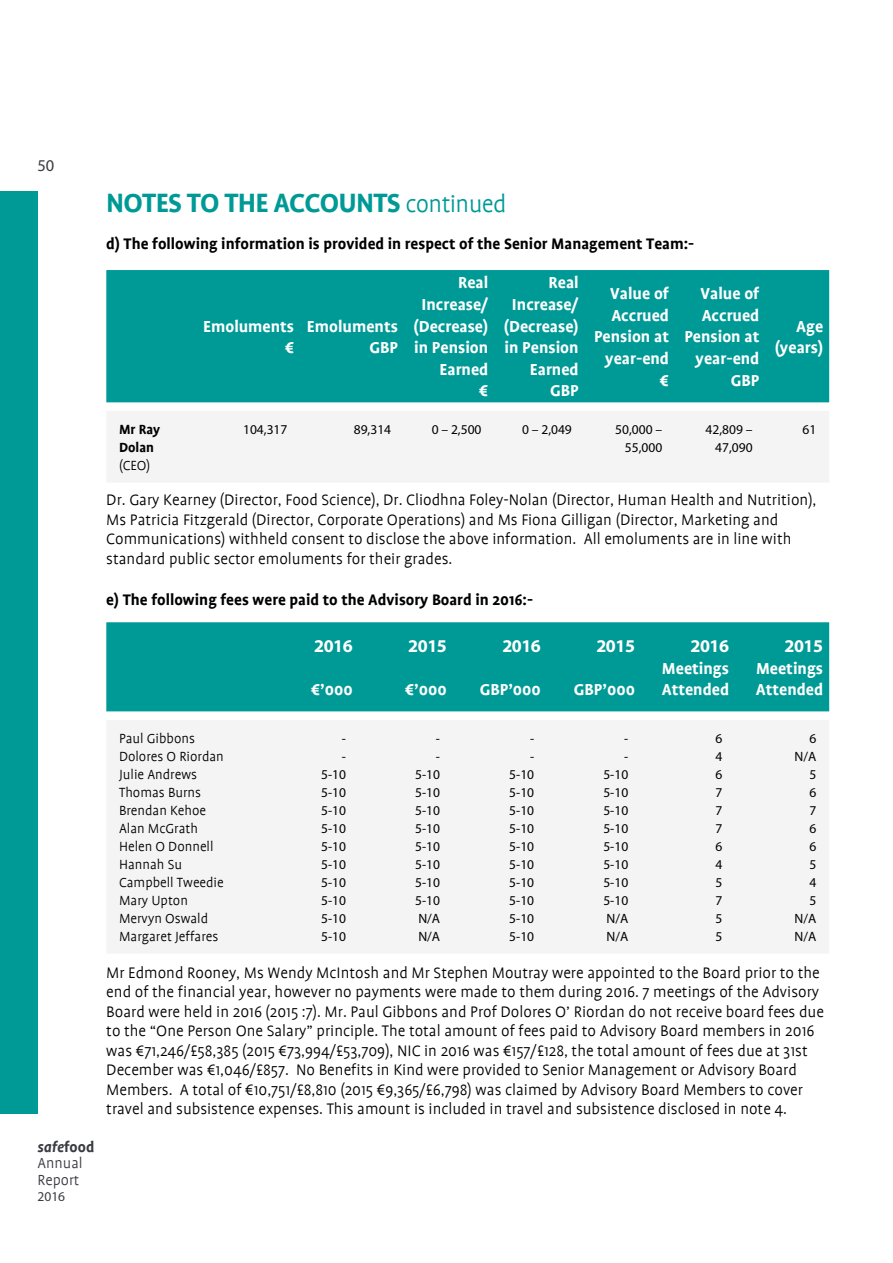
<style>
.page{position:relative;width:893px;height:1263px;background:#fff}
.page>*{position:absolute;margin:0;border:0;box-sizing:border-box;transform-origin:0 0}
.t1{font:700 30px "Profile";letter-spacing:-.025em;color:#009a96}
.t2{font:700 18px/21.6px "Profile";color:#fff;text-align:right}
.t3{font:700 18px "Myriad Pro";letter-spacing:-.025em;color:#fff}
.t4{font:300 17.25px/19.5px "Profile";color:#000}
.t5{font:700 17.25px "Profile";color:#000}
.t6{font:300 16.5px/16.5px "Profile";color:#393b41}
.t7{font:16.5px "Myriad Pro";color:#393b41}
.t8{font:300 15px/18px "Profile";color:#000}
.t9{font:700 15px/18px "Profile";color:#000}
.t10{font:13.5px/18px "Myriad Pro";color:#000;text-align:right}
.t11{font:13.5px "Myriad Pro";color:#393b41}
.s1{font-weight:300;font-size:27px}
.s2{font-weight:700;font-style:italic}
.s3{font-weight:700}
</style>
<div class="page">
<div style="left:0;top:191px;width:38px;height:923px;background:#009a96"></div>
<div style="left:106px;top:270px;width:723px;height:132px;background:#009a96"></div>
<div style="left:107px;top:411px;width:722px;height:71px;background:#f4f4f5"></div>
<div style="left:106px;top:622px;width:723px;height:89px;background:#009a96"></div>
<div style="left:107px;top:720px;width:722px;height:233px;background:#f4f4f5"></div>
<p class="t7" style="left:38px;top:155px;width:18px">50</p>
<h1 class="t1" style="left:106px;top:187px;width:402px">NOTES TO THE ACCOUNTS <span class="s1">continued</span></h1>
<p class="t5" style="left:106px;top:234px;width:589px">d) The following information is provided in respect of the Senior Management Team:-</p>
<p class="t2" style="left:203px;top:315px;width:93px">Emoluments ¤</p>
<p class="t2" style="left:307px;top:315px;width:93px">Emoluments<br>GBP</p>
<p class="t2" style="left:414px;top:272px;width:76px">Real<br>Increase/ (Decrease) in Pension<br>Earned<br>¤</p>
<p class="t2" style="left:504px;top:272px;width:76px">Real<br>Increase/ (Decrease) in Pension<br>Earned<br>GBP</p>
<p class="t2" style="left:594px;top:283px;width:77px">Value of<br>Accrued<br>Pension at year-end ¤</p>
<p class="t2" style="left:684px;top:283px;width:77px">Value of<br>Accrued<br>Pension at year-end<br>GBP</p>
<p class="t2" style="left:775px;top:315px;width:50px">Age (years)</p>
<p class="t9" style="left:119px;top:420px;width:43px">Mr Ray<br>Dolan</p>
<p class="t8" style="left:119px;top:456px;width:33px">(CEO)</p>
<p class="t10" style="left:243px;top:420px;width:46px">104,317</p>
<p class="t10" style="left:354px;top:420px;width:39px">89,314</p>
<p class="t10" style="left:432px;top:420px;width:51px">0 – 2,500</p>
<p class="t10" style="left:522px;top:420px;width:51px">0 – 2,049</p>
<p class="t10" style="left:615px;top:420px;width:49px">50,000 –<br>55,000</p>
<p class="t10" style="left:706px;top:420px;width:49px">42,809 –<br>47,090</p>
<p class="t10" style="left:803px;top:420px;width:15px">61</p>
<p class="t4" style="left:106px;top:490px;width:712px">Dr. Gary Kearney (Director, Food Science), Dr. Cliodhna Foley-Nolan (Director, Human Health and Nutrition), Ms Patricia Fitzgerald (Director, Corporate Operations) and Ms Fiona Gilligan (Director, Marketing and Communications) withheld consent to disclose the above information. All emoluments are in line with standard public sector emoluments for their grades.</p>
<p class="t5" style="left:106px;top:590px;width:428px">e) The following fees were paid to the Advisory Board in 2016:-</p>
<p class="t3" style="left:314px;top:634px;width:40px">2016</p>
<p class="t2" style="left:311px;top:679px;width:43px">¤’000</p>
<p class="t3" style="left:408px;top:634px;width:40px">2015</p>
<p class="t2" style="left:405px;top:679px;width:43px">¤’000</p>
<p class="t3" style="left:502px;top:634px;width:40px">2016</p>
<p class="t2" style="left:480px;top:679px;width:63px">GBP’000</p>
<p class="t3" style="left:596px;top:634px;width:40px">2015</p>
<p class="t2" style="left:574px;top:679px;width:63px">GBP’000</p>
<p class="t3" style="left:690px;top:634px;width:40px">2016</p>
<p class="t2" style="left:662px;top:657px;width:69px;text-align:left">Meetings<br>Attended</p>
<p class="t3" style="left:784px;top:634px;width:40px">2015</p>
<p class="t2" style="left:756px;top:657px;width:69px;text-align:left">Meetings<br>Attended</p>
<p class="t6" style="left:38px;top:1138px;width:58px"><span class="s2">safe</span><span class="s3">food<br></span>Annual<br>Report</p>
<p class="t11" style="left:38px;top:1188px;width:29px">2016</p>
<p class="t8" style="left:119px;top:729px;width:106px">Paul Gibbons<br>Dolores O Riordan<br>Julie Andrews<br>Thomas Burns<br>Brendan Kehoe<br>Alan McGrath<br>Helen O Donnell<br>Hannah Su<br>Campbell Tweedie<br>Mary Upton<br>Mervyn Oswald<br>Margaret Jeffares</p>
<p class="t10" style="left:321px;top:729px;width:26px">-<br>-<br>5-10<br>5-10<br>5-10<br>5-10<br>5-10<br>5-10<br>5-10<br>5-10<br>5-10<br>5-10</p>
<p class="t10" style="left:415px;top:729px;width:26px">-<br>-<br>5-10<br>5-10<br>5-10<br>5-10<br>5-10<br>5-10<br>5-10<br>5-10<br>N/A<br>N/A</p>
<p class="t10" style="left:509px;top:729px;width:26px">-<br>-<br>5-10<br>5-10<br>5-10<br>5-10<br>5-10<br>5-10<br>5-10<br>5-10<br>5-10<br>5-10</p>
<p class="t10" style="left:603px;top:729px;width:26px">-<br>-<br>5-10<br>5-10<br>5-10<br>5-10<br>5-10<br>5-10<br>5-10<br>5-10<br>N/A<br>N/A</p>
<p class="t10" style="left:715px;top:729px;width:8px;text-align:justify">6<br>4<br>6<br>7<br>7<br>7<br>6<br>4<br>5<br>7<br>5<br>5</p>
<p class="t10" style="left:795px;top:729px;width:23px">6<br>N/A<br>5<br>6<br>7<br>6<br>6<br>5<br>4<br>5<br>N/A<br>N/A</p>
<p class="t4" style="left:106px;top:963px;width:719px">Mr Edmond Rooney, Ms Wendy McIntosh and Mr Stephen Moutray were appointed to the Board prior to the end of the financial year, however no payments were made to them during 2016. 7 meetings of the Advisory Board were held in 2016 (2015 :7). Mr. Paul Gibbons and Prof Dolores O’ Riordan do not receive board fees due to the “One Person One Salary” principle. The total amount of fees paid to Advisory Board members in 2016 was ¤71,246/£58,385 (2015 ¤73,994/£53,709), NIC in 2016 was ¤157/£128, the total amount of fees due at 31st December was ¤1,046/£857. No Benefits in Kind were provided to Senior Management or Advisory Board Members. A total of ¤10,751/£8,810 (2015 ¤9,365/£6,798) was claimed by Advisory Board Members to cover travel and subsistence expenses. This amount is included in travel and subsistence disclosed in note 4.</p>
</div>
